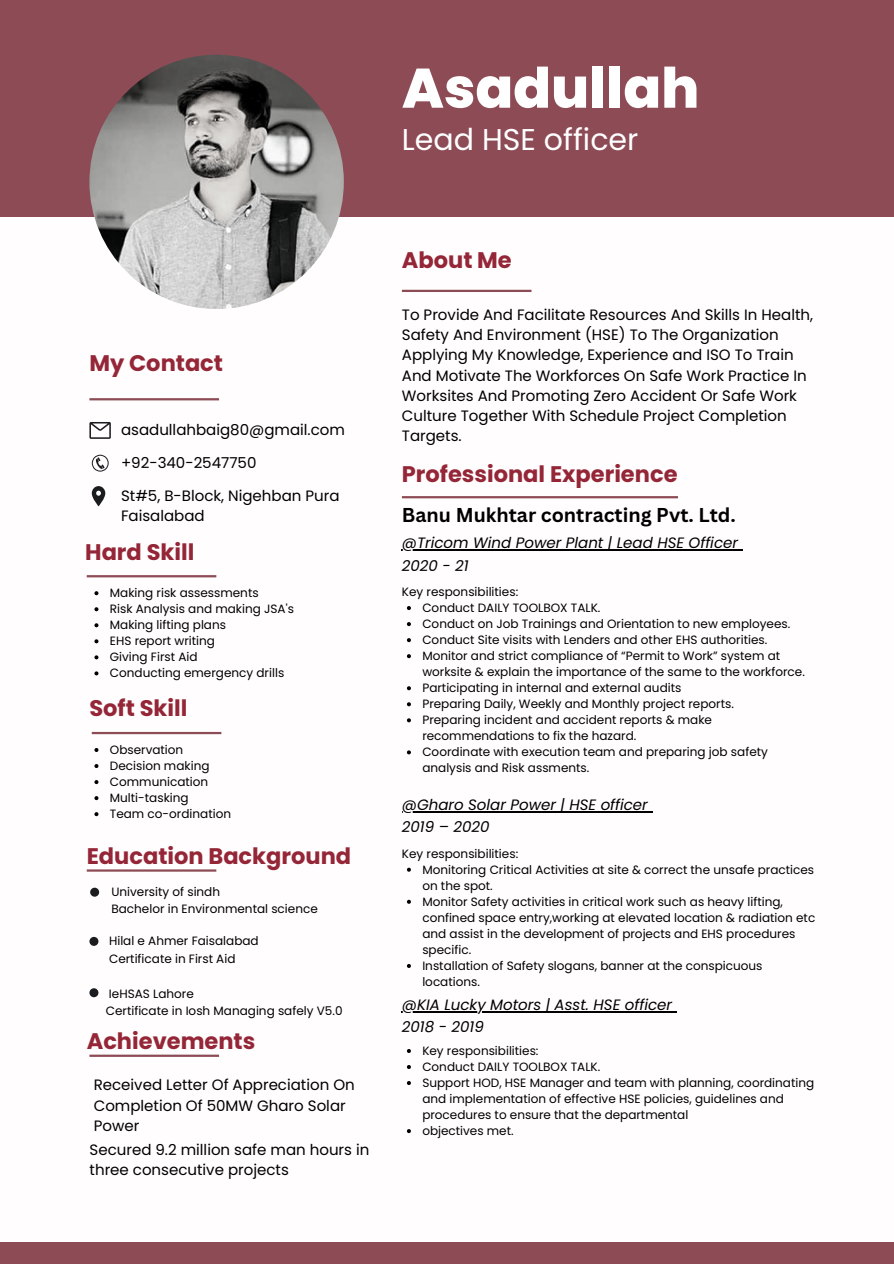
<style>
.page{position:relative;width:894px;height:1264px;background:#fff}
.page>*{position:absolute;margin:0;border:0;box-sizing:border-box;transform-origin:0 0}
.t1{font:800 55.5px "Poppins";color:#fff}
.t2{font:30px "Poppins";color:#fff}
.t3{font:700 22.5px "Poppins";color:#942637}
.t4{font:700 19.5px "Canva Sans";color:#000}
.t5{font:15px/20.2px "Poppins";color:#000}
.t6{font:italic 15px "Poppins";color:#000}
.t7{font:12px/16px "Poppins";color:#000}
</style>
<div class="page">
<div style="left:0;top:0;width:893px;height:216px;background:#8d4b55"></div>
<div style="left:0;top:1242px;width:893px;height:21px;background:#8d4b55"></div>
<img style="left:89px;top:55px;width:255px;height:254px;border-radius:50%">
<hr style="left:402px;top:290px;width:129px;height:2px;background:#8d4b55">
<hr style="left:402px;top:496px;width:275px;height:2px;background:#8d4b55">
<hr style="left:89px;top:1054px;width:130px;height:2px;background:#8d4b55">
<hr style="left:87px;top:575px;width:129px;height:2px;background:#8d4b55">
<hr style="left:92px;top:732px;width:129px;height:2px;background:#8d4b55">
<hr style="left:87px;top:869px;width:129px;height:2px;background:#8d4b55">
<hr style="left:89px;top:398px;width:130px;height:2px;background:#8d4b55">
<svg style="left:89px;top:422px;width:22px;height:17px"></svg>
<svg style="left:92px;top:454px;width:17px;height:17px"></svg>
<svg style="left:92px;top:486px;width:13px;height:20px"></svg>
<div style="left:90px;top:887px;width:9px;height:9px;background:#1b1c1f;border-radius:50%"></div>
<div style="left:89px;top:936px;width:9px;height:9px;background:#1b1c1f;border-radius:50%"></div>
<div style="left:89px;top:988px;width:9px;height:9px;background:#1b1c1f;border-radius:50%"></div>
<svg style="left:94px;top:591px;width:4px;height:4px"></svg>
<svg style="left:94px;top:607px;width:4px;height:4px"></svg>
<svg style="left:94px;top:623px;width:4px;height:4px"></svg>
<svg style="left:94px;top:639px;width:4px;height:4px"></svg>
<svg style="left:94px;top:655px;width:4px;height:4px"></svg>
<svg style="left:94px;top:671px;width:4px;height:4px"></svg>
<svg style="left:94px;top:748px;width:4px;height:4px"></svg>
<svg style="left:94px;top:764px;width:4px;height:4px"></svg>
<svg style="left:94px;top:780px;width:4px;height:4px"></svg>
<svg style="left:94px;top:796px;width:4px;height:4px"></svg>
<svg style="left:94px;top:812px;width:4px;height:4px"></svg>
<hr style="left:402px;top:549px;width:335px;height:1px;background:#000">
<hr style="left:402px;top:811px;width:245px;height:1px;background:#000">
<hr style="left:402px;top:1010px;width:270px;height:2px;background:#000">
<svg style="left:407px;top:606px;width:4px;height:4px"></svg>
<svg style="left:407px;top:622px;width:4px;height:4px"></svg>
<svg style="left:407px;top:638px;width:4px;height:4px"></svg>
<svg style="left:407px;top:654px;width:4px;height:4px"></svg>
<svg style="left:407px;top:686px;width:4px;height:4px"></svg>
<svg style="left:407px;top:702px;width:4px;height:4px"></svg>
<svg style="left:407px;top:718px;width:4px;height:4px"></svg>
<svg style="left:407px;top:750px;width:4px;height:4px"></svg>
<svg style="left:407px;top:867px;width:4px;height:4px"></svg>
<svg style="left:407px;top:899px;width:4px;height:4px"></svg>
<svg style="left:407px;top:964px;width:4px;height:3px"></svg>
<svg style="left:407px;top:1049px;width:4px;height:3px"></svg>
<svg style="left:407px;top:1065px;width:4px;height:3px"></svg>
<svg style="left:407px;top:1081px;width:4px;height:4px"></svg>
<svg style="left:407px;top:1129px;width:4px;height:4px"></svg>
<h1 class="t1" style="left:402px;top:49px;width:299px">Asadullah</h1>
<h2 class="t2" style="left:402px;top:118px;width:238px">Lead HSE officer</h2>
<h3 class="t3" style="left:89px;top:347px;width:135px">My Contact</h3>
<p class="t5" style="left:121px;top:420px;width:225px">asadullahbaig80@gmail.com</p>
<p class="t5" style="left:121px;top:452px;width:137px">+92-340-2547750</p>
<p class="t5" style="left:121px;top:485px;width:220px">St#5, B-Block, Nigehban Pura<br>Faisalabad</p>
<h3 class="t3" style="left:85px;top:536px;width:111px">Hard Skill</h3>
<p class="t7" style="left:110px;top:585px;width:185px">Making risk assessments<br>Risk Analysis and making JSA's<br>Making lifting plans<br>EHS report writing<br>Giving First Aid<br>Conducting emergency drills</p>
<h3 class="t3" style="left:89px;top:692px;width:99px">Soft Skill</h3>
<p class="t7" style="left:110px;top:741px;width:123px">Observation<br>Decision making<br>Communication<br>Multi-tasking<br>Team co-ordination</p>
<h3 class="t3" style="left:87px;top:840px;width:266px">Education Background</h3>
<p class="t7" style="left:111px;top:883px;width:208px;line-height:17.2px">University of sindh<br>Bachelor in Environmental science</p>
<p class="t7" style="left:109px;top:932px;width:151px;line-height:17.4px">Hilal e Ahmer Faisalabad<br>Certificate in First Aid</p>
<p class="t7" style="left:106px;top:984px;width:238px;line-height:17px">IeHSAS Lahore<br>Certificate in Iosh Managing safely V5.0</p>
<h3 class="t3" style="left:87px;top:1025px;width:170px">Achievements</h3>
<p class="t5" style="left:94px;top:1074px;width:262px">Received Letter Of Appreciation On<br>Completion Of 50MW Gharo Solar<br>Power</p>
<p class="t5" style="left:90px;top:1139px;width:281px">Secured 9.2 million safe man hours in three consecutive projects</p>
<h3 class="t3" style="left:402px;top:244px;width:111px">About Me</h3>
<p class="t5" style="left:402px;top:304px;width:412px">To Provide And Facilitate Resources And Skills In Health, Safety And Environment (HSE) To The Organization Applying My Knowledge, Experience and ISO To Train And Motivate The Workforces On Safe Work Practice In Worksites And Promoting Zero Accident Or Safe Work Culture Together With Schedule Project Completion Targets.</p>
<h3 class="t3" style="left:402px;top:458px;width:277px">Professional Experience</h3>
<h3 class="t4" style="left:402px;top:501px;width:335px">Banu Mukhtar contracting Pvt. Ltd.</h3>
<p class="t6" style="left:402px;top:532px;width:337px">@Tricom Wind Power Plant | Lead HSE Officer</p>
<p class="t6" style="left:402px;top:555px;width:68px">2020 - 21</p>
<p class="t7" style="left:402px;top:584px;width:118px">Key responsibilities:</p>
<p class="t7" style="left:422px;top:600px;width:384px">Conduct DAILY TOOLBOX TALK.<br>Conduct on Job Trainings and Orientation to new employees.<br>Conduct Site visits with Lenders and other EHS authorities.<br>Monitor and strict compliance of “Permit to Work” system at worksite &amp; explain the importance of the same to the workforce.<br>Participating in internal and external audits<br>Preparing Daily, Weekly and Monthly project reports.<br>Preparing incident and accident reports &amp; make recommendations to fix the hazard.<br>Coordinate with execution team and preparing job safety analysis and Risk assments.</p>
<p class="t6" style="left:402px;top:794px;width:247px">@Gharo Solar Power | HSE officer</p>
<p class="t6" style="left:402px;top:816px;width:89px">2019 – 2020</p>
<p class="t7" style="left:402px;top:845px;width:118px">Key responsibilities:</p>
<p class="t7" style="left:422px;top:861px;width:394px">Monitoring Critical Activities at site &amp; correct the unsafe practices on the spot.<br>Monitor Safety activities in critical work such as heavy lifting, confined space entry,working at elevated location &amp; radiation etc and assist in the development of projects and EHS procedures specific.<br>Installation of Safety slogans, banner at the conspicuous locations.</p>
<p class="t6" style="left:402px;top:994px;width:271px">@KIA Lucky Motors | Asst. HSE officer</p>
<p class="t6" style="left:402px;top:1016px;width:83px">2018 - 2019</p>
<p class="t7" style="left:422px;top:1042px;width:393px">Key responsibilities:<br>Conduct DAILY TOOLBOX TALK.<br>Support HOD, HSE Manager and team with planning, coordinating and implementation of effective HSE policies, guidelines and procedures to ensure that the departmental<br>objectives met.</p>
</div>
